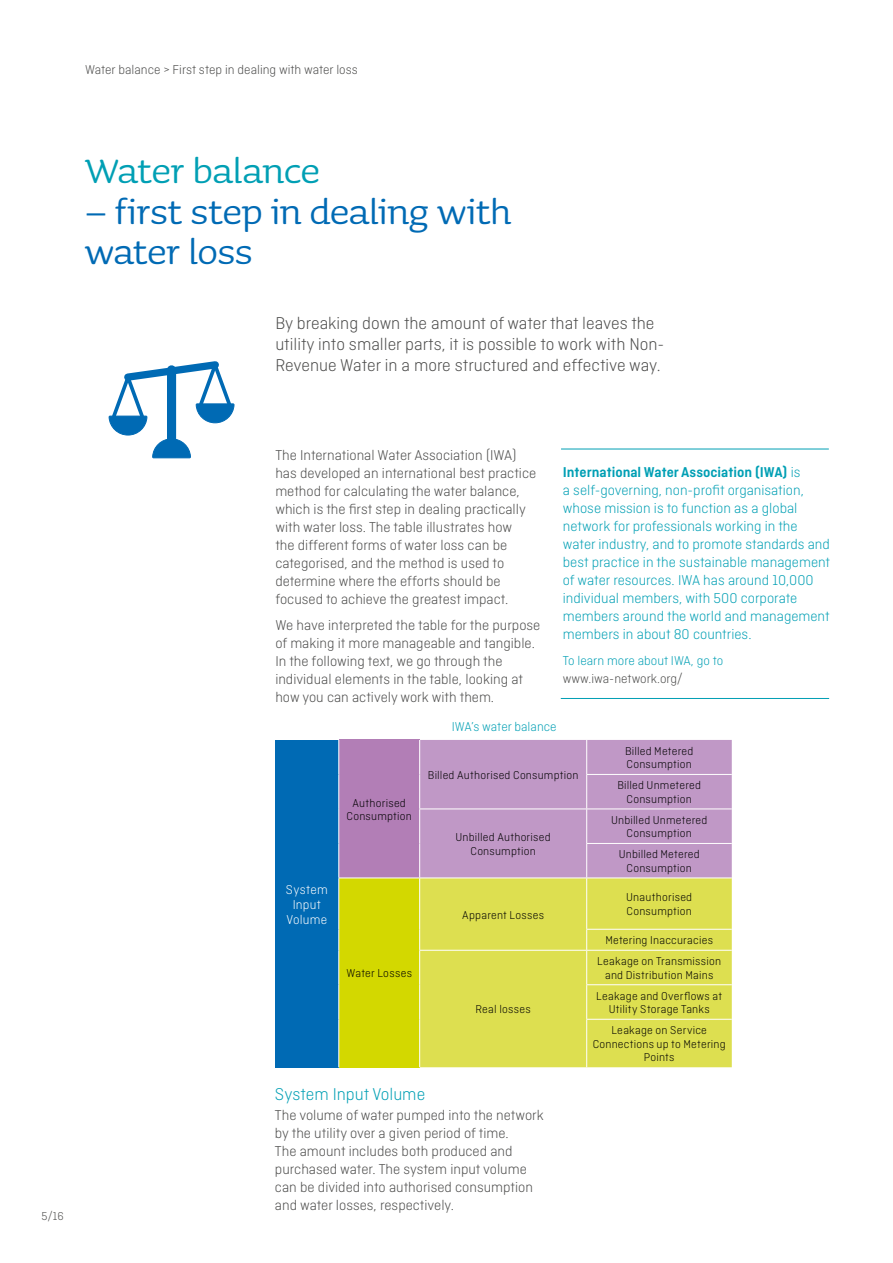
<style>
.page{position:relative;width:893px;height:1263px;background:#fff}
.page>*{position:absolute;margin:0;border:0;box-sizing:border-box;transform-origin:0 0}
.t1{font:45px/40.5px "Sauna Pro";letter-spacing:-.015em;color:#006ab4}
.t2{font:45px "Sauna Pro";letter-spacing:-.015em;color:#009fb4}
.t3{font:300 18px/21px "Ciutadella";color:#4a4a49}
.t4{font:300 18px "Ciutadella";color:#009fb4}
.t5{font:300 15px/18px "Ciutadella";color:#4a4a49}
.t6{font:300 15px/18px "Ciutadella";color:#009fb4}
.t7{font:300 13.5px "Ciutadella";color:#4a4a49}
.t8{font:300 13.5px "Ciutadella";color:#009fb4}
.t9{font:300 13.5px/15px "Ciutadella";letter-spacing:.01em;color:#fff;text-align:center}
.t10{font:300 12px/13.5px "Ciutadella";letter-spacing:.02em;color:#000;text-align:center}
.t11{font:300 12px "Ciutadella";color:#4a4a49}
.s1{font-weight:600}
</style>
<div class="page">
<hr style="left:561px;top:449px;width:268px;height:1px;background:#009fb4">
<hr style="left:561px;top:698px;width:268px;height:1px;background:#009fb4">
<svg style="left:108px;top:361px;width:127px;height:97px"></svg>
<div style="left:275px;top:740px;width:64px;height:327px;background:#006ab4"></div>
<div style="left:339px;top:740px;width:81px;height:138px;background:#b27eb6"></div>
<div style="left:420px;top:740px;width:312px;height:137px;background:#c098c6"></div>
<div style="left:339px;top:878px;width:81px;height:189px;background:#d3d800"></div>
<div style="left:420px;top:878px;width:312px;height:189px;background:#dddf50"></div>
<hr style="left:338px;top:740px;width:1px;height:34px;background:#fff">
<hr style="left:338px;top:774px;width:1px;height:35px;background:#fff">
<hr style="left:338px;top:809px;width:1px;height:34px;background:#fff">
<hr style="left:338px;top:843px;width:1px;height:34px;background:#fff">
<hr style="left:419px;top:740px;width:1px;height:34px;background:#fff">
<hr style="left:419px;top:774px;width:1px;height:34px;background:#fff">
<hr style="left:586px;top:740px;width:1px;height:34px;background:#fff">
<hr style="left:586px;top:774px;width:146px;height:1px;background:#fff">
<hr style="left:586px;top:775px;width:1px;height:33px;background:#fff">
<hr style="left:419px;top:808px;width:168px;height:1px;background:#fff">
<hr style="left:419px;top:809px;width:1px;height:34px;background:#fff">
<hr style="left:419px;top:843px;width:1px;height:34px;background:#fff">
<hr style="left:587px;top:808px;width:145px;height:1px;background:#fff">
<hr style="left:586px;top:809px;width:1px;height:34px;background:#fff">
<hr style="left:586px;top:843px;width:146px;height:1px;background:#fff">
<hr style="left:586px;top:844px;width:1px;height:33px;background:#fff">
<hr style="left:338px;top:877px;width:82px;height:1px;background:#fff">
<hr style="left:338px;top:878px;width:1px;height:51px;background:#fff">
<svg style="left:338px;top:929px;width:1px;height:21px"></svg>
<hr style="left:338px;top:950px;width:1px;height:35px;background:#fff">
<hr style="left:338px;top:985px;width:1px;height:34px;background:#fff">
<hr style="left:338px;top:1019px;width:1px;height:48px;background:#fff">
<hr style="left:419px;top:878px;width:1px;height:51px;background:#fff">
<svg style="left:419px;top:929px;width:1px;height:21px"></svg>
<hr style="left:586px;top:878px;width:1px;height:51px;background:#fff">
<hr style="left:586px;top:929px;width:146px;height:1px;background:#fff">
<svg style="left:586px;top:930px;width:1px;height:20px"></svg>
<hr style="left:419px;top:950px;width:168px;height:1px;background:#fff">
<hr style="left:419px;top:951px;width:1px;height:34px;background:#fff">
<hr style="left:419px;top:985px;width:1px;height:34px;background:#fff">
<hr style="left:419px;top:1019px;width:1px;height:48px;background:#fff">
<hr style="left:587px;top:950px;width:145px;height:1px;background:#fff">
<hr style="left:586px;top:951px;width:1px;height:33px;background:#fff">
<hr style="left:586px;top:984px;width:146px;height:1px;background:#fff">
<hr style="left:586px;top:985px;width:1px;height:34px;background:#fff">
<hr style="left:586px;top:1019px;width:146px;height:1px;background:#fff">
<hr style="left:586px;top:1020px;width:1px;height:47px;background:#fff">
<p class="t7" style="left:85px;top:62px;width:274px">Water balance &gt; First step in dealing with water loss</p>
<h1 class="t2" style="left:85px;top:147px;width:237px">Water balance</h1>
<h1 class="t1" style="left:85px;top:191px;width:428px">– first step in dealing with water loss</h1>
<p class="t3" style="left:275px;top:313px;width:391px">By breaking down the amount of water that leaves the utility into smaller parts, it is possible to work with Non-<br>Revenue Water in a more structured and effective way.</p>
<p class="t11" style="left:41px;top:1210px;width:24px">5/16</p>
<p class="t5" style="left:275px;top:446px;width:262px">The International Water Association (IWA) has developed an international best practice method for calculating the water balance, which is the first step in dealing practically with water loss. The table illustrates how<br>the different forms of water loss can be categorised, and the method is used to determine where the efforts should be focused to achieve the greatest impact.</p>
<p class="t5" style="left:275px;top:616px;width:266px">We have interpreted the table for the purpose of making it more manageable and tangible.<br>In the following text, we go through the individual elements in the table, looking at how you can actively work with them.</p>
<p class="t6" style="left:563px;top:463px;width:269px"><span class="s1">International Water Association (IWA)</span> is<br>a self-governing, non-profit organisation, whose mission is to function as a global network for professionals working in the water industry, and to promote standards and best practice in the sustainable management of water resources. IWA has around 10,000 individual members, with 500 corporate members around the world and management members in about 80 countries.</p>
<p class="t8" style="left:563px;top:654px;width:162px">To learn more about IWA, go to</p>
<p class="t7" style="left:563px;top:672px;width:121px">www.iwa-network.org/</p>
<p class="t8" style="left:452px;top:719px;width:106px">IWA’s water balance</p>
<p class="t9" style="left:286px;top:882px;width:43px">System<br>Input<br>Volume</p>
<p class="t10" style="left:347px;top:796px;width:67px">Authorised<br>Consumption</p>
<p class="t10" style="left:428px;top:768px;width:152px">Billed Authorised Consumption</p>
<p class="t10" style="left:456px;top:830px;width:97px">Unbilled Authorised<br>Consumption</p>
<p class="t10" style="left:346px;top:966px;width:67px">Water Losses</p>
<p class="t10" style="left:462px;top:908px;width:84px">Apparent Losses</p>
<p class="t10" style="left:475px;top:1002px;width:57px">Real losses</p>
<p class="t4" style="left:275px;top:1084px;width:152px">System Input Volume</p>
<p class="t5" style="left:275px;top:1106px;width:270px">The volume of water pumped into the network by the utility over a given period of time.<br>The amount includes both produced and purchased water. The system input volume can be divided into authorised consumption and water losses, respectively.</p>
<p class="t10" style="left:625px;top:744px;width:70px;text-align:left">Billed Metered<br>Consumption</p>
<p class="t10" style="left:617px;top:779px;width:85px">Billed Unmetered<br>Consumption</p>
<p class="t10" style="left:611px;top:813px;width:98px">Unbilled Unmetered<br>Consumption</p>
<p class="t10" style="left:619px;top:848px;width:82px">Unbilled Metered<br>Consumption</p>
<p class="t10" style="left:626px;top:891px;width:67px;text-align:left">Unauthorised<br>Consumption</p>
<p class="t10" style="left:605px;top:933px;width:109px">Metering Inaccuracies</p>
<p class="t10" style="left:597px;top:954px;width:125px">Leakage on Transmission and Distribution Mains</p>
<p class="t10" style="left:596px;top:989px;width:128px">Leakage and Overflows at<br>Utility Storage Tanks</p>
<p class="t10" style="left:593px;top:1023px;width:135px">Leakage on Service<br>Connections up to Metering<br>Points</p>
</div>
